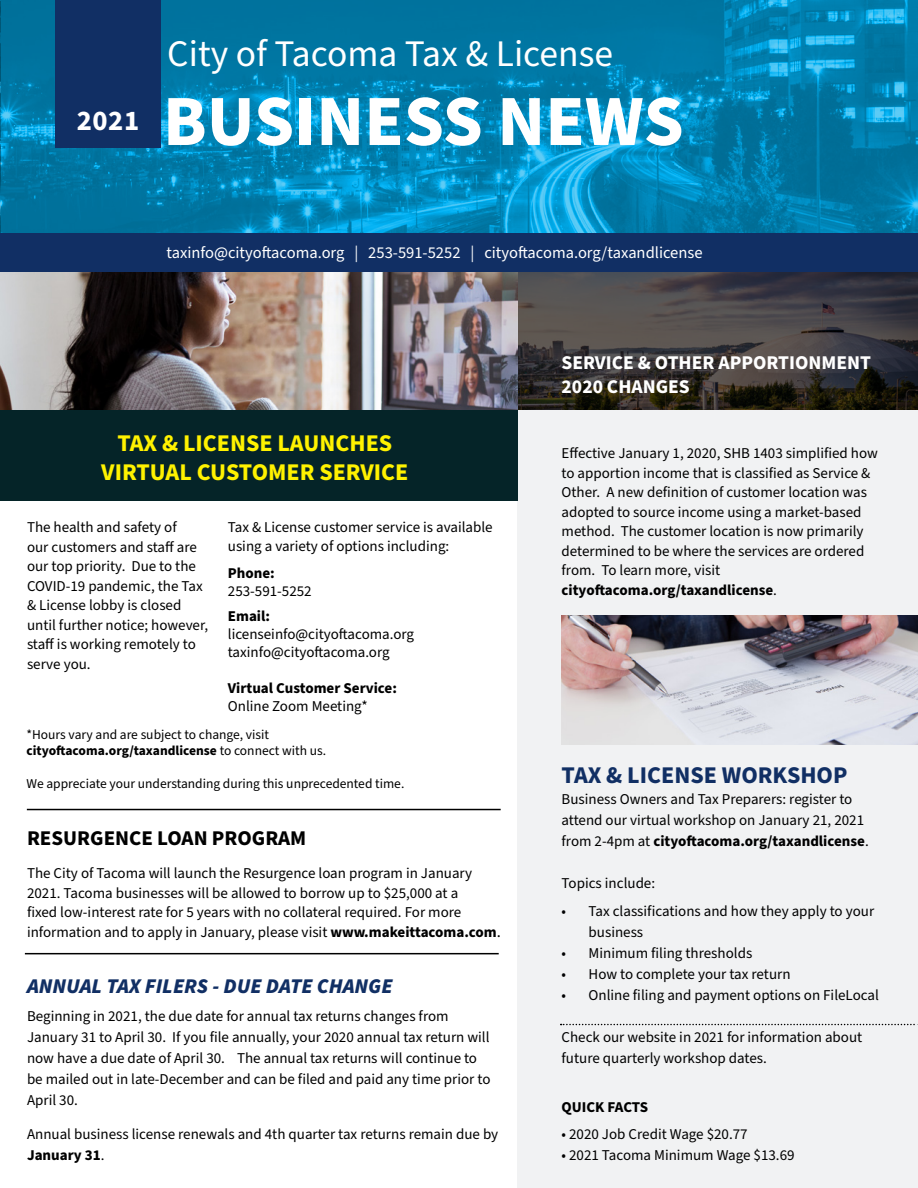
<style>
.page{position:relative;width:918px;height:1188px;background:#fff}
.page>*{position:absolute;margin:0;border:0;box-sizing:border-box;transform-origin:0 0}
.t1{font:700 72px "Source Sans Pro";color:#fff}
.t2{font:37.5px "Source Sans Pro";color:#fff}
.t3{font:700 28.5px "Source Sans Pro";color:#fff}
.t4{font:700 24px/28.8px "Source Sans Pro";color:#fff200;text-align:center}
.t5{font:700 24px "Source Sans Pro";color:#112f64}
.t6{font:italic 900 21px "Source Sans Pro";color:#112f64}
.t7{font:700 21px "Source Sans Pro";color:#000}
.t8{font:700 19.5px/23.4px "Source Sans Pro";color:#fff}
.t9{font:16.5px "Source Sans Pro";color:#fff}
.t10{font:15px/19.5px "Source Sans Pro";color:#000}
.t11{font:700 15px "Source Sans Pro";color:#000}
.t12{font:13.5px/16.2px "Source Sans Pro";color:#000}
.s1{font-weight:700}
.s2{font-size:16.5px}
</style>
<div class="page">
<img style="left:1px;top:1px;width:917px;height:232px">
<div style="left:55px;top:0;width:106px;height:148px;background:#112f64"></div>
<hr style="left:0;top:1px;width:1px;height:248px;background:#00aeef">
<div style="left:518px;top:410px;width:400px;height:778px;background:#f1f2f3"></div>
<img style="left:518px;top:271px;width:400px;height:139px">
<img style="left:0;top:271px;width:518px;height:139px">
<div style="left:0;top:233px;width:918px;height:38px;background:#112f64"></div>
<div style="left:0;top:410px;width:518px;height:90px;background:#052428"></div>
<svg style="left:561px;top:1024px;width:357px;height:1px"></svg>
<img style="left:562px;top:615px;width:356px;height:129px">
<hr style="left:27px;top:809px;width:474px;height:1px;background:#000">
<hr style="left:25px;top:953px;width:474px;height:1px;background:#000">
<h3 class="t3" style="left:77px;top:102px;width:64px">2021</h3>
<h2 class="t2" style="left:167px;top:28px;width:447px">City of Tacoma Tax &amp; License</h2>
<h1 class="t1" style="left:163px;top:72px;width:522px">BUSINESS NEWS</h1>
<p class="t9" style="left:166px;top:241px;width:538px">taxinfo@cityoftacoma.org | 253-591-5252 | cityoftacoma.org/taxandlicense</p>
<h3 class="t8" style="left:562px;top:352px;width:311px">SERVICE &amp; OTHER APPORTIONMENT<br>2020 CHANGES</h3>
<h3 class="t4" style="left:101px;top:429px;width:309px">TAX &amp; LICENSE LAUNCHES<br>VIRTUAL CUSTOMER SERVICE</h3>
<p class="t10" style="left:27px;top:518px;width:183px">The health and safety of<br>our customers and staff are our top priority. Due to the<br>COVID-19 pandemic, the Tax &amp; License lobby is closed until further notice; however, staff is working remotely to serve you.</p>
<p class="t10" style="left:228px;top:517px;width:266px">Tax &amp; License customer service is available using a variety of options including:</p>
<p class="t11" style="left:228px;top:563px;width:49px">Phone:</p>
<p class="t10" style="left:228px;top:582px;width:85px">253-591-5252</p>
<p class="t11" style="left:228px;top:606px;width:44px">Email:</p>
<p class="t10" style="left:228px;top:626px;width:188px;line-height:18px">licenseinfo@cityoftacoma.org taxinfo@cityoftacoma.org</p>
<p class="t11" style="left:228px;top:678px;width:171px">Virtual Customer Service:</p>
<p class="t10" style="left:228px;top:697px;width:141px">Online Zoom Meeting*</p>
<p class="t12" style="left:27px;top:727px;width:301px">*Hours vary and are subject to change, visit <span class="s1">cityoftacoma.org/taxandlicense</span> to connect with us.</p>
<p class="t12" style="left:27px;top:776px;width:379px">We appreciate your understanding during this unprecedented time.</p>
<h3 class="t7" style="left:27px;top:824px;width:281px">RESURGENCE LOAN PROGRAM</h3>
<p class="t10" style="left:27px;top:864px;width:475px">The City of Tacoma will launch the Resurgence loan program in January 2021. Tacoma businesses will be allowed to borrow up to $25,000 at a<br>fixed low-interest rate for 5 years with no collateral required. For more information and to apply in January, please visit <span class="s1">www.makeittacoma.com</span><span class="s2">.</span></p>
<h3 class="t6" style="left:27px;top:972px;width:367px">ANNUAL TAX FILERS - DUE DATE CHANGE</h3>
<p class="t10" style="left:27px;top:1006px;width:465px;line-height:21px">Beginning in 2021, the due date for annual tax returns changes from January 31 to April 30. If you file annually, your 2020 annual tax return will now have a due date of April 30. The annual tax returns will continue to be mailed out in late-December and can be filed and paid any time prior to April 30.</p>
<p class="t10" style="left:27px;top:1124px;width:473px;line-height:21px">Annual business license renewals and 4th quarter tax returns remain due by<br><span class="s1">January 31</span>.</p>
<p class="t10" style="left:562px;top:444px;width:318px">Effective January 1, 2020, SHB 1403 simplified how to apportion income that is classified as Service &amp; Other. A new definition of customer location was adopted to source income using a market-based method. The customer location is now primarily determined to be where the services are ordered from. To learn more, visit <span class="s1">cityoftacoma.org/taxandlicense</span>.</p>
<h3 class="t5" style="left:562px;top:759px;width:287px">TAX &amp; LICENSE WORKSHOP</h3>
<p class="t10" style="left:562px;top:789px;width:309px;line-height:21px">Business Owners and Tax Preparers: register to attend our virtual workshop on January 21, 2021 from 2-4pm at <span class="s1">cityoftacoma.org/taxandlicense</span>.</p>
<p class="t10" style="left:562px;top:874px;width:95px">Topics include:</p>
<p class="t10" style="left:589px;top:901px;width:287px;line-height:21px;text-indent:-27px">• Tax classifications and how they apply to your business</p>
<p class="t10" style="left:562px;top:944px;width:192px">• Minimum filing thresholds</p>
<p class="t10" style="left:562px;top:965px;width:231px">• How to complete your tax return</p>
<p class="t10" style="left:562px;top:986px;width:319px">• Online filing and payment options on FileLocal</p>
<p class="t10" style="left:562px;top:1027px;width:302px;line-height:21px">Check our website in 2021 for information about future quarterly workshop dates.</p>
<p class="t11" style="left:562px;top:1097px;width:88px">QUICK FACTS</p>
<p class="t10" style="left:562px;top:1125px;width:188px">• 2020 Job Credit Wage $20.77</p>
<p class="t10" style="left:562px;top:1146px;width:235px">• 2021 Tacoma Minimum Wage $13.69</p>
</div>
